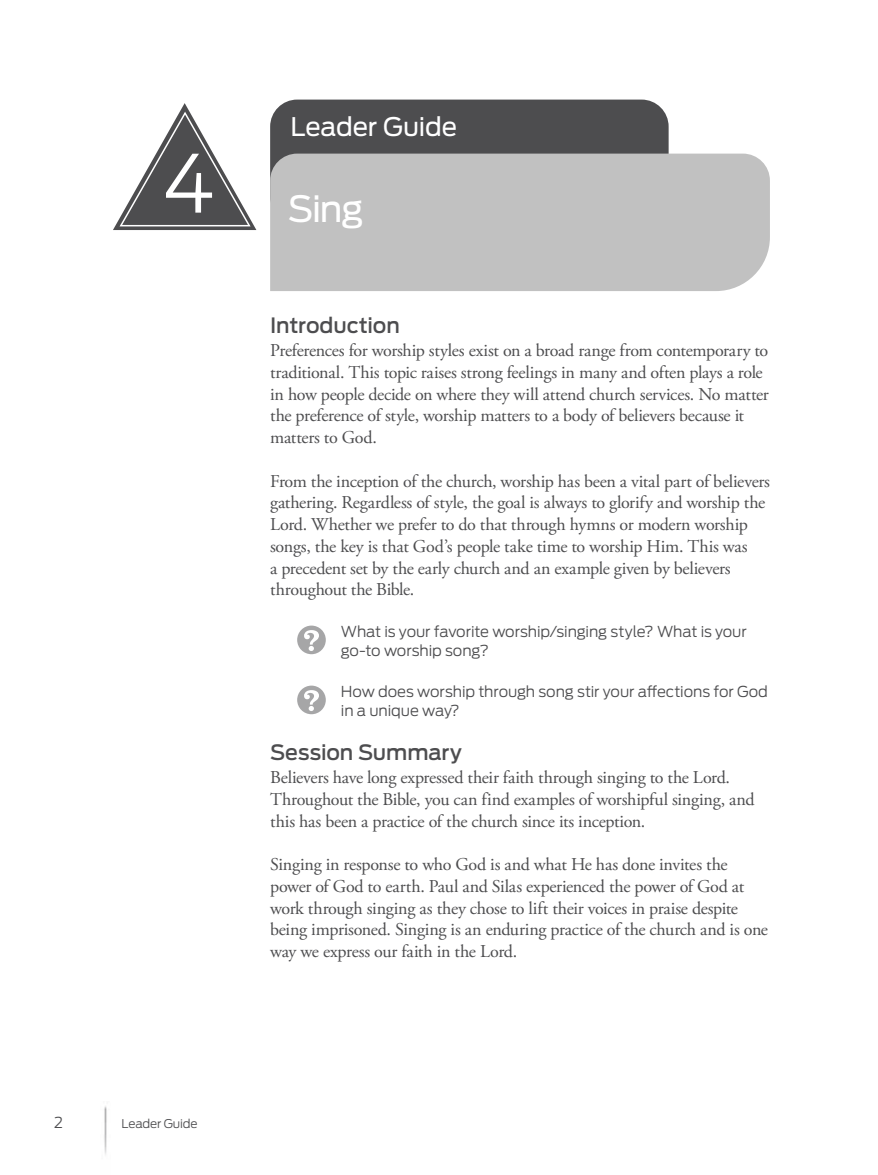
<style>
.page{position:relative;width:878px;height:1175px;background:#fff}
.page>*{position:absolute;margin:0;border:0;box-sizing:border-box;transform-origin:0 0}
.t1{font:300 79.5px "Antenna";color:#fff}
.t2{font:36px "Antenna";color:#fff}
.t3{font:25.5px "Antenna";letter-spacing:-.005em;color:#fff}
.t4{font:500 21px "Antenna";letter-spacing:-.005em;color:#4d4d4f}
.t5{font:18px/21.8px "Adobe Garamond Pro";letter-spacing:-.015em;color:#4d4d4f}
.t6{font:300 15px/19.5px "Antenna";letter-spacing:-.01em;color:#4d4d4f}
.t7{font:300 12px "Antenna";letter-spacing:-.01em;color:#4d4d4f}
</style>
<div class="page">
<div style="left:270px;top:100px;width:398px;height:123px;background:#4d4d4f;border-radius:27px"></div>
<div style="left:270px;top:154px;width:500px;height:137px;background:#c1c1c1"></div>
<img style="left:104px;top:1106px;width:3px;height:49px">
<svg style="left:297px;top:625px;width:29px;height:29px"></svg>
<svg style="left:297px;top:685px;width:29px;height:29px"></svg>
<svg style="left:113px;top:103px;width:143px;height:127px"></svg>
<h1 class="t1" style="left:162px;top:136px;width:55px">4</h1>
<h3 class="t3" style="left:290px;top:112px;width:168px">Leader Guide</h3>
<h2 class="t2" style="left:288px;top:187px;width:77px">Sing</h2>
<p class="t4" style="left:270px;top:313px;width:131px">Introduction</p>
<p class="t5" style="left:270px;top:340px;width:500px">Preferences for worship styles exist on a broad range from contemporary to traditional. This topic raises strong feelings in many and often plays a role in how people decide on where they will attend church services. No matter the preference of style, worship matters to a body of believers because it matters to God.</p>
<p class="t5" style="left:270px;top:470px;width:501px">From the inception of the church, worship has been a vital part of believers gathering. Regardless of style, the goal is always to glorify and worship the Lord. Whether we prefer to do that through hymns or modern worship songs, the key is that God’s people take time to worship Him. This was<br>a precedent set by the early church and an example given by believers throughout the Bible.</p>
<p class="t6" style="left:341px;top:621px;width:407px">What is your favorite worship/singing style? What is your go-to worship song?</p>
<p class="t6" style="left:341px;top:681px;width:428px">How does worship through song stir your affections for God in a unique way?</p>
<p class="t4" style="left:270px;top:739px;width:193px">Session Summary</p>
<p class="t5" style="left:270px;top:767px;width:486px">Believers have long expressed their faith through singing to the Lord.<br>Throughout the Bible, you can find examples of worshipful singing, and this has been a practice of the church since its inception.</p>
<p class="t5" style="left:270px;top:854px;width:499px">Singing in response to who God is and what He has done invites the power of God to earth. Paul and Silas experienced the power of God at work through singing as they chose to lift their voices in praise despite being imprisoned. Singing is an enduring practice of the church and is one way we express our faith in the Lord.</p>
<p class="t6" style="left:54px;top:1112px;width:10px">2</p>
<p class="t7" style="left:122px;top:1116px;width:78px">Leader Guide</p>
</div>
